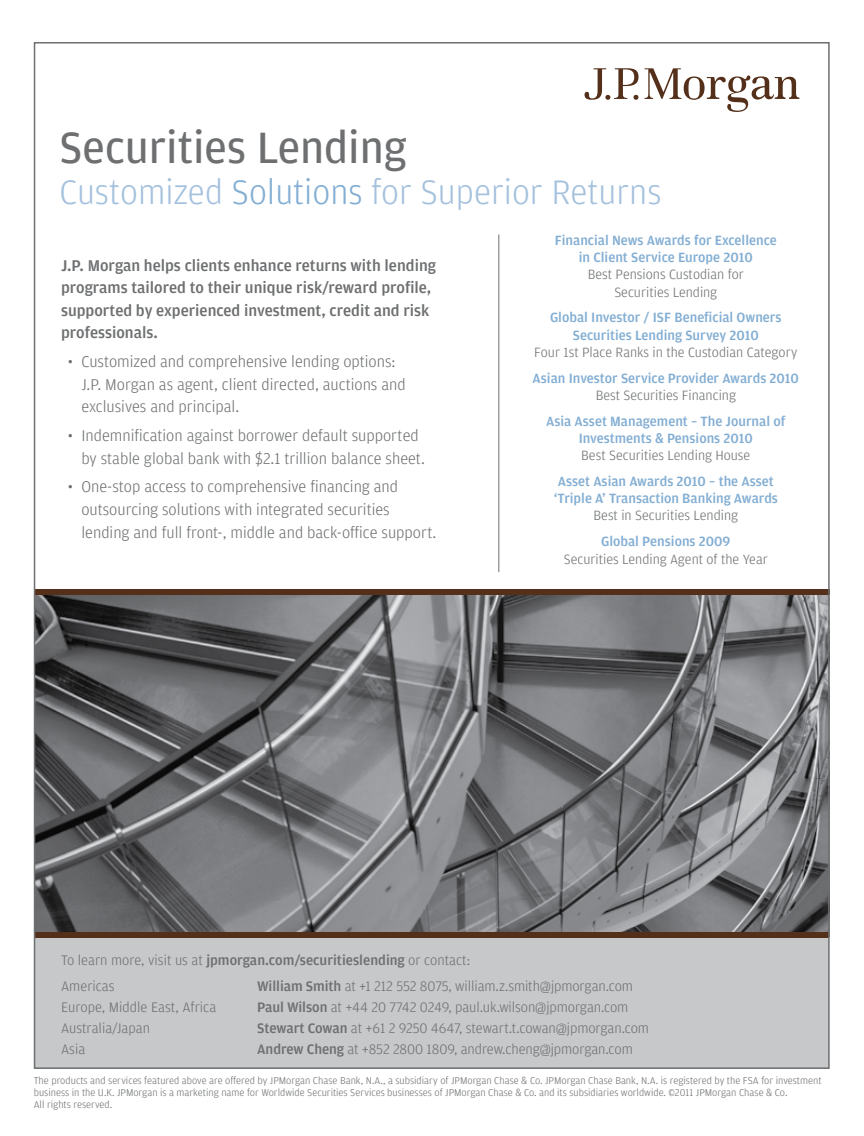
<style>
.page{position:relative;width:864px;height:1136px;background:#fff}
.page>*{position:absolute;margin:0;border:0;box-sizing:border-box;transform-origin:0 0}
.t1{font:46.5px "Amplitude";color:#6d6f71}
.t2{font:300 36px "Amplitude";color:#a4c1de}
.t3{font:300 16.5px/22.5px "Amplitude";color:#6d6f71}
.t4{font:500 16.5px/22.5px "Amplitude";color:#6d6f71}
.t5{font:300 14.7px/21px "Amplitude";letter-spacing:-.005em;color:#6d6f71}
.t6{font:500 14.25px/17.2px "Amplitude";color:#83aed3;text-align:center}
.t7{font:300 14.25px/17.2px "Amplitude";color:#6d6f71;text-align:center}
.t8{font:300 10.5px/12px "Amplitude";color:#6d6f71}
.s1{color:#83aed3}
.s2{font-weight:500}
</style>
<div class="page">
<img style="left:37px;top:595px;width:789px;height:337px">
<div style="left:34px;top:935px;width:794px;height:133px;background:#c6c8ca"></div>
<hr style="left:498px;top:234px;width:1px;height:338px;background:#6d6f71">
<div style="left:34px;top:589px;width:794px;height:6px;background:#54301a"></div>
<div style="left:34px;top:932px;width:794px;height:6px;background:#54301a"></div>
<svg style="left:584px;top:68px;width:54px;height:32px"></svg>
<svg style="left:644px;top:68px;width:155px;height:44px"></svg>
<h1 class="t1" style="left:60px;top:119px;width:348px">Securities Lending</h1>
<h2 class="t2" style="left:60px;top:169px;width:603px">Customized <span class="s1">Solutions</span> for Superior Returns</h2>
<p class="t4" style="left:61px;top:253px;width:376px">J.P. Morgan helps clients enhance returns with lending programs tailored to their unique risk/reward profile, supported by experienced investment, credit and risk professionals.</p>
<p class="t3" style="left:81px;top:350px;width:326px">Customized and comprehensive lending options:<br>J.P. Morgan as agent, client directed, auctions and exclusives and principal.</p>
<p class="t3" style="left:81px;top:424px;width:345px">Indemnification against borrower default supported by stable global bank with $2.1 trillion balance sheet.</p>
<p class="t3" style="left:81px;top:475px;width:356px">One-stop access to comprehensive financing and outsourcing solutions with integrated securities lending and full front-, middle and back-office support.</p>
<p class="t6" style="left:554px;top:231px;width:223px">Financial News Awards for Excellence in Client Service Europe 2010</p>
<p class="t7" style="left:587px;top:265px;width:157px">Best Pensions Custodian for<br>Securities Lending</p>
<p class="t6" style="left:550px;top:308px;width:233px">Global Investor / ISF Beneficial Owners<br>Securities Lending Survey 2010</p>
<p class="t7" style="left:534px;top:343px;width:264px">Four 1st Place Ranks in the Custodian Category</p>
<p class="t6" style="left:532px;top:369px;width:268px">Asian Investor Service Provider Awards 2010</p>
<p class="t7" style="left:595px;top:386px;width:142px">Best Securities Financing</p>
<p class="t6" style="left:546px;top:412px;width:241px">Asia Asset Management – The Journal of<br>Investments &amp; Pensions 2010</p>
<p class="t7" style="left:581px;top:446px;width:170px">Best Securities Lending House</p>
<p class="t6" style="left:553px;top:472px;width:226px;text-align:left">Asset Asian Awards 2010 – the Asset ‘Triple A’ Transaction Banking Awards</p>
<p class="t7" style="left:593px;top:506px;width:146px">Best in Securities Lending</p>
<p class="t6" style="left:601px;top:532px;width:131px">Global Pensions 2009</p>
<p class="t7" style="left:563px;top:549px;width:205px">Securities Lending Agent of the Year</p>
<p class="t5" style="left:61px;top:946px;width:410px;line-height:26.4px">To learn more, visit us at <span class="s2">jpmorgan.com/securitieslending</span> or contact:<br>Americas</p>
<p class="t5" style="left:61px;top:996px;width:157px">Europe, Middle East, Africa<br>Australia/Japan<br>Asia</p>
<p class="t5" style="left:257px;top:975px;width:393px"><span class="s2">William Smith</span> at +1 212 552 8075, william.z.smith@jpmorgan.com <span class="s2">Paul Wilson</span> at +44 20 7742 0249, paul.uk.wilson@jpmorgan.com <span class="s2">Stewart Cowan</span> at +61 2 9250 4647, stewart.t.cowan@jpmorgan.com <span class="s2">Andrew Cheng</span> at +852 2800 1809, andrew.cheng@jpmorgan.com</p>
<p class="t8" style="left:34px;top:1074px;width:789px">The products and services featured above are offered by JPMorgan Chase Bank, N.A., a subsidiary of JPMorgan Chase &amp; Co. JPMorgan Chase Bank, N.A. is registered by the FSA for investment business in the U.K. JPMorgan is a marketing name for Worldwide Securities Services businesses of JPMorgan Chase &amp; Co. and its subsidiaries worldwide. ©2011 JPMorgan Chase &amp; Co.<br>All rights reserved.</p>
</div>
